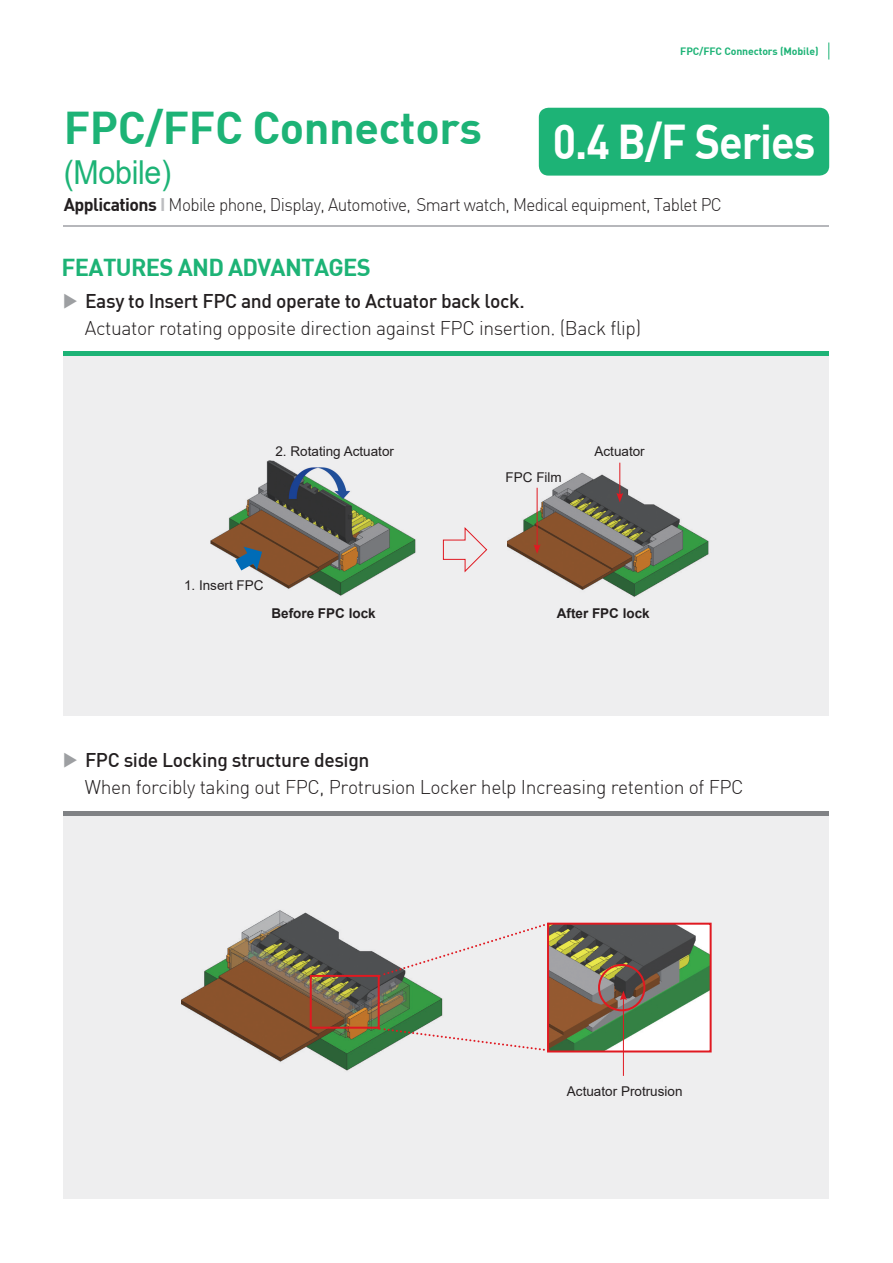
<style>
.page{position:relative;width:893px;height:1263px;background:#fff}
.page>*{position:absolute;margin:0;border:0;box-sizing:border-box;transform-origin:0 0}
.t1{font:47.85px "Dinbol";letter-spacing:-.025em;color:#fff;scale:.9 1}
.t2{font:45px "Dinbol";letter-spacing:-.01em;color:#1db376}
.t3{font:33px "Arial";letter-spacing:-.01em;color:#1db376;scale:.92 1}
.t4{font:24px "Dinbol";letter-spacing:-.03em;color:#1db376}
.t5{font:19.5px "Dinlig";letter-spacing:-.02em;color:#231f20}
.t6{font:19.5px "Dinmed";letter-spacing:-.02em;color:#231f20}
.t7{font:18px "Dinlig";letter-spacing:-.035em;color:#231f20;scale:.95 1}
.t8{font:13.5px "Arial";color:#231f20}
.t9{font:700 13.5px "Arial";color:#231f20}
.t10{font:10.5px "Dinbol";letter-spacing:-.01em;color:#1db376}
.s1{font-family:"Dinbol"}
.s2{font-family:"Dinbol";color:#bcbdc0}
.s3{font-family:"YDIYGO310";color:#9d9fa2}
</style>
<div class="page">
<svg style="left:828px;top:43px;width:1px;height:17px"></svg>
<div style="left:539px;top:108px;width:290px;height:68px;background:#1db376;border-radius:10px"></div>
<div style="left:64px;top:811px;width:765px;height:388px;background:#eeeeef"></div>
<div style="left:64px;top:351px;width:765px;height:365px;background:#eeeeef"></div>
<div style="left:64px;top:351px;width:765px;height:5px;background:#1db376"></div>
<div style="left:64px;top:811px;width:765px;height:5px;background:#808285"></div>
<img style="left:210px;top:461px;width:206px;height:135px">
<svg style="left:443px;top:527px;width:44px;height:45px"></svg>
<svg style="left:235px;top:547px;width:27px;height:23px"></svg>
<img style="left:507px;top:471px;width:202px;height:126px">
<hr style="left:537px;top:488px;width:1px;height:59px;background:#e01921">
<svg style="left:534px;top:544px;width:7px;height:10px"></svg>
<hr style="left:619px;top:463px;width:1px;height:32px;background:#e01921">
<svg style="left:616px;top:493px;width:7px;height:9px"></svg>
<img style="left:181px;top:910px;width:262px;height:161px">
<img style="left:550px;top:926px;width:159px;height:123px">
<div style="left:547px;top:923px;width:165px;height:129px;border:2px solid #e01921"></div>
<div style="left:310px;top:975px;width:70px;height:54px;border:2px solid #e01921"></div>
<svg style="left:378px;top:922px;width:171px;height:56px"></svg>
<svg style="left:378px;top:1026px;width:171px;height:26px"></svg>
<div style="left:598px;top:964px;width:47px;height:47px;border:2px solid #e01921;border-radius:50%"></div>
<hr style="left:623px;top:998px;width:1px;height:78px;background:#e01921">
<svg style="left:620px;top:990px;width:7px;height:10px"></svg>
<hr style="left:64px;top:226px;width:765px;height:1px;background:#b6b7bb">
<p class="t10" style="left:680px;top:44px;width:140px">FPC/FFC Connectors (Mobile)</p>
<p class="t2" style="left:64px;top:98px;width:420px">FPC/FFC Connectors</p>
<p class="t3" style="left:64px;top:149px;width:118px">(Mobile)</p>
<p class="t7" style="left:64px;top:193px;width:694px"><span class="s1">Applications</span> <span class="s2">I</span> Mobile phone, Display, Automotive, Smart watch, Medical equipment, Tablet PC</p>
<p class="t1" style="left:553px;top:110px;width:293px">0.4 B/F Series</p>
<p class="t4" style="left:62px;top:251px;width:311px">FEATURES AND ADVANTAGES</p>
<p class="t6" style="left:61px;top:288px;width:466px"><span class="s3">▶</span> Easy to Insert FPC and operate to Actuator back lock.</p>
<p class="t5" style="left:85px;top:316px;width:558px">Actuator rotating opposite direction against FPC insertion. (Back flip)</p>
<p class="t8" style="left:275px;top:442px;width:120px">2. Rotating Actuator</p>
<p class="t8" style="left:184px;top:576px;width:81px">1. Insert FPC</p>
<p class="t9" style="left:271px;top:603px;width:106px">Before FPC lock</p>
<p class="t8" style="left:506px;top:468px;width:58px">FPC Film</p>
<p class="t8" style="left:594px;top:442px;width:52px">Actuator</p>
<p class="t9" style="left:557px;top:603px;width:95px">After FPC lock</p>
<p class="t6" style="left:61px;top:748px;width:310px"><span class="s3">▶</span> FPC side Locking structure design</p>
<p class="t5" style="left:85px;top:775px;width:660px">When forcibly taking out FPC, Protrusion Locker help Increasing retention of FPC</p>
<p class="t8" style="left:567px;top:1082px;width:117px">Actuator Protrusion</p>
</div>
